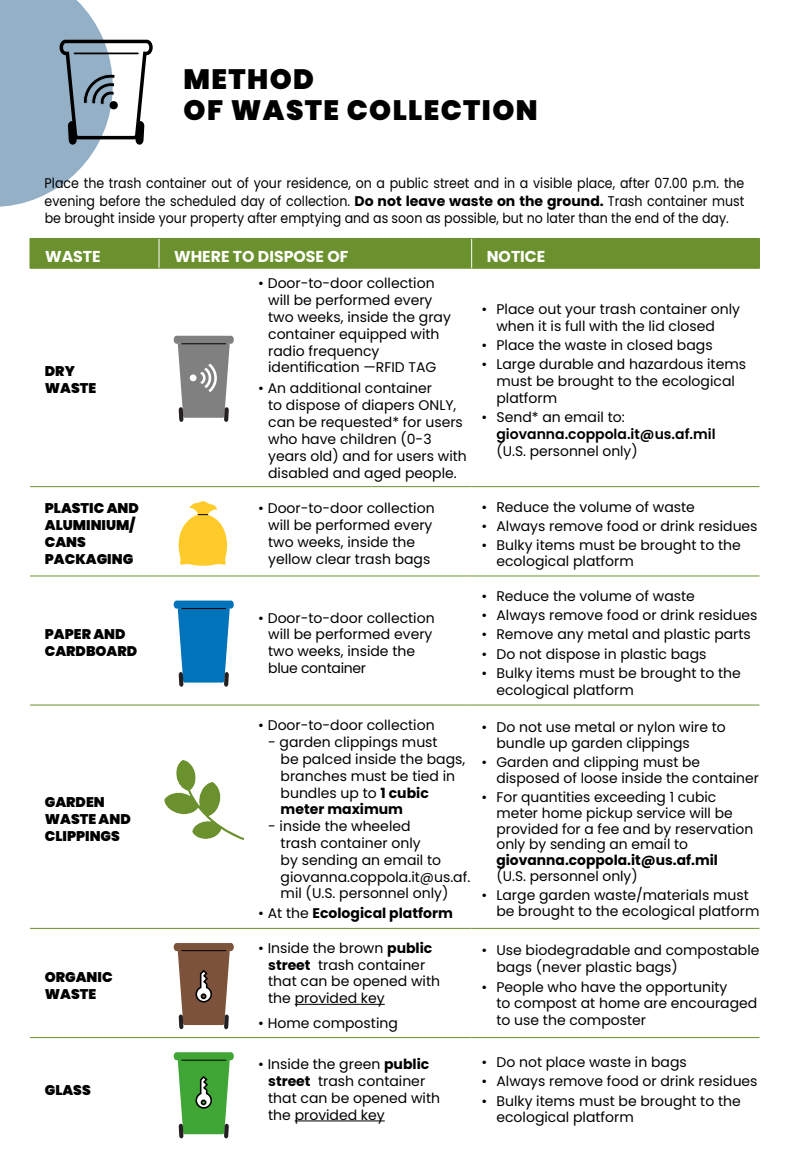
<style>
.page{position:relative;width:794px;height:1154px;background:#fff}
.page>*{position:absolute;margin:0;border:0;box-sizing:border-box;transform-origin:0 0}
.t1{font:900 28px/31.5px "Poppins";letter-spacing:.05em;color:#000}
.t2{font:700 15.75px "Poppins";color:#fff}
.t3{font:14px/16.8px "Poppins";color:#000}
.t4{font:14px/17.5px "Poppins";color:#000;text-align:justify;scale:.9 1}
.t5{font:900 14px/16.8px "Poppins";color:#000}
.t6{font:700 14px "Poppins";color:#000}
.t7{font:600 14px "Poppins";color:#000}
.s1{font-weight:700}
.s2{font-weight:400}
</style>
<div class="page">
<hr style="left:30px;top:486px;width:129px;height:1px;background:#6a912d">
<hr style="left:159px;top:486px;width:312px;height:1px;background:#6a912d">
<hr style="left:471px;top:486px;width:288px;height:1px;background:#6a912d">
<hr style="left:30px;top:575px;width:129px;height:1px;background:#6a912d">
<hr style="left:30px;top:704px;width:129px;height:1px;background:#6a912d">
<hr style="left:30px;top:928px;width:129px;height:1px;background:#6a912d">
<hr style="left:30px;top:1037px;width:129px;height:1px;background:#6a912d">
<hr style="left:159px;top:575px;width:312px;height:1px;background:#6a912d">
<hr style="left:159px;top:704px;width:312px;height:1px;background:#6a912d">
<hr style="left:159px;top:928px;width:312px;height:1px;background:#6a912d">
<hr style="left:159px;top:1037px;width:312px;height:1px;background:#6a912d">
<hr style="left:471px;top:575px;width:288px;height:1px;background:#6a912d">
<hr style="left:471px;top:704px;width:288px;height:1px;background:#6a912d">
<hr style="left:471px;top:928px;width:288px;height:1px;background:#6a912d">
<hr style="left:471px;top:1037px;width:288px;height:1px;background:#6a912d">
<div style="left:30px;top:238px;width:730px;height:30px;background:#6a912d"></div>
<hr style="left:30px;top:268px;width:129px;height:1px;background:#6a912d">
<hr style="left:159px;top:268px;width:312px;height:1px;background:#6a912d">
<hr style="left:471px;top:268px;width:288px;height:1px;background:#6a912d">
<hr style="left:295px;top:1003px;width:90px;height:1px;background:#000">
<hr style="left:295px;top:1120px;width:90px;height:1px;background:#000">
<svg style="left:0;top:0;width:153px;height:207px"></svg>
<svg style="left:178px;top:501px;width:50px;height:65px"></svg>
<svg style="left:174px;top:336px;width:60px;height:86px"></svg>
<svg style="left:174px;top:600px;width:60px;height:86px"></svg>
<hr style="left:182px;top:608px;width:44px;height:1px;background:#000">
<svg style="left:174px;top:943px;width:60px;height:86px"></svg>
<svg style="left:174px;top:1052px;width:60px;height:86px"></svg>
<svg style="left:164px;top:760px;width:81px;height:80px"></svg>
<h1 class="t1" style="left:184px;top:64px;width:355px">METHOD<br>OF WASTE COLLECTION</h1>
<p class="t4" style="left:45px;top:175px;width:779px">Place the trash container out of your residence, on a public street and in a visible place, after 07.00 p.m. the evening before the scheduled day of collection. <span class="s1">Do not leave waste on the ground.</span> Trash container must be brought inside your property after emptying and as soon as possible, but no later than the end of the day.</p>
<p class="t2" style="left:45px;top:247px;width:57px">WASTE</p>
<p class="t2" style="left:174px;top:247px;width:176px">WHERE TO DISPOSE OF</p>
<p class="t2" style="left:487px;top:247px;width:60px">NOTICE</p>
<p class="t5" style="left:45px;top:363px;width:53px">DRY<br>WASTE</p>
<p class="t3" style="left:268px;top:275px;width:184px;text-indent:-10px">• Door-to-door collection will be performed every two weeks, inside the gray container equipped with radio frequency identification —RFID TAG</p>
<p class="t3" style="left:268px;top:380px;width:200px;text-indent:-10px">• An additional container<br>to dispose of diapers ONLY, can be requested* for users who have children (0-3 years old) and for users with disabled and aged people.</p>
<p class="t3" style="left:496px;top:300px;width:245px;text-indent:-15px">• Place out your trash container only when it is full with the lid closed</p>
<p class="t3" style="left:481px;top:337px;width:232px">• Place the waste in closed bags</p>
<p class="t3" style="left:496px;top:356px;width:251px;text-indent:-15px">• Large durable and hazardous items must be brought to the ecological platform</p>
<p class="t3" style="left:481px;top:409px;width:145px">• Send* an email to:</p>
<p class="t7" style="left:496px;top:426px;width:221px">giovanna.coppola.it@us.af.mil</p>
<p class="t3" style="left:496px;top:442px;width:143px">(U.S. personnel only)</p>
<p class="t5" style="left:45px;top:500px;width:95px">PLASTIC AND<br>ALUMINIUM/<br>CANS<br>PACKAGING</p>
<p class="t3" style="left:268px;top:500px;width:168px;text-indent:-10px">• Door-to-door collection will be performed every two weeks, inside the yellow clear trash bags</p>
<p class="t3" style="left:481px;top:498px;width:215px">• Reduce the volume of waste</p>
<p class="t3" style="left:481px;top:517px;width:277px">• Always remove food or drink residues</p>
<p class="t3" style="left:496px;top:537px;width:246px;line-height:15.8px;text-indent:-15px">• Bulky items must be brought to the ecological platform</p>
<p class="t5" style="left:45px;top:626px;width:94px">PAPER AND<br>CARDBOARD</p>
<p class="t5" style="left:45px;top:794px;width:87px">GARDEN<br>WASTE AND<br>CLIPPINGS</p>
<p class="t5" style="left:45px;top:968px;width:69px">ORGANIC<br>WASTE</p>
<p class="t5" style="left:45px;top:1081px;width:47px">GLASS</p>
<p class="t3" style="left:268px;top:609px;width:168px;text-indent:-10px">• Door-to-door collection will be performed every two weeks, inside the blue container</p>
<p class="t3" style="left:258px;top:717px;width:178px">• Door-to-door collection</p>
<p class="t3" style="left:280px;top:734px;width:186px;text-indent:-12px">- garden clippings must<br>be palced inside the bags, branches must be tied in bundles up to <span class="s1">1 cubic meter maximum</span></p>
<p class="t3" style="left:280px;top:818px;width:191px;text-indent:-12px">- inside the wheeled<br>trash container only<br>by sending an email to giovanna.coppola.it@us.af. mil (U.S. personnel only)</p>
<p class="t6" style="left:258px;top:904px;width:196px"><span class="s2">• At the</span> Ecological platform</p>
<p class="t3" style="left:268px;top:939px;width:173px;text-indent:-10px">• Inside the brown <span class="s1">public street</span> trash container that can be opened with the provided key</p>
<p class="t3" style="left:258px;top:1014px;width:141px">• Home composting</p>
<p class="t3" style="left:481px;top:587px;width:215px">• Reduce the volume of waste</p>
<p class="t3" style="left:481px;top:607px;width:277px">• Always remove food or drink residues</p>
<p class="t3" style="left:481px;top:626px;width:271px">• Remove any metal and plastic parts</p>
<p class="t3" style="left:481px;top:645px;width:226px">• Do not dispose in plastic bags</p>
<p class="t3" style="left:496px;top:664px;width:246px;text-indent:-15px">• Bulky items must be brought to the ecological platform</p>
<p class="t3" style="left:496px;top:719px;width:231px;line-height:15.8px;text-indent:-15px">• Do not use metal or nylon wire to bundle up garden clippings</p>
<p class="t3" style="left:496px;top:754px;width:264px;line-height:15.8px;text-indent:-15px">• Garden and clipping must be disposed of loose inside the container</p>
<p class="t3" style="left:496px;top:789px;width:258px;line-height:15.8px;text-indent:-15px">• For quantities exceeding 1 cubic meter home pickup service will be provided for a fee and by reservation only by sending an email to</p>
<p class="t6" style="left:496px;top:852px;width:223px">giovanna.coppola.it@us.af.mil</p>
<p class="t3" style="left:496px;top:867px;width:143px">(U.S. personnel only)</p>
<p class="t3" style="left:496px;top:887px;width:264px;line-height:15.8px;text-indent:-15px">• Large garden waste/materials must be brought to the ecological platform</p>
<p class="t3" style="left:496px;top:942px;width:264px;text-indent:-15px">• Use biodegradable and compostable bags (never plastic bags)</p>
<p class="t3" style="left:496px;top:978px;width:262px;text-indent:-15px">• People who have the opportunity<br>to compost at home are encouraged to use the composter</p>
<p class="t3" style="left:268px;top:1056px;width:173px;text-indent:-10px">• Inside the green <span class="s1">public street</span> trash container that can be opened with the provided key</p>
<p class="t3" style="left:481px;top:1053px;width:207px">• Do not place waste in bags</p>
<p class="t3" style="left:481px;top:1072px;width:277px">• Always remove food or drink residues</p>
<p class="t3" style="left:496px;top:1092px;width:246px;text-indent:-15px">• Bulky items must be brought to the ecological platform</p>
</div>
